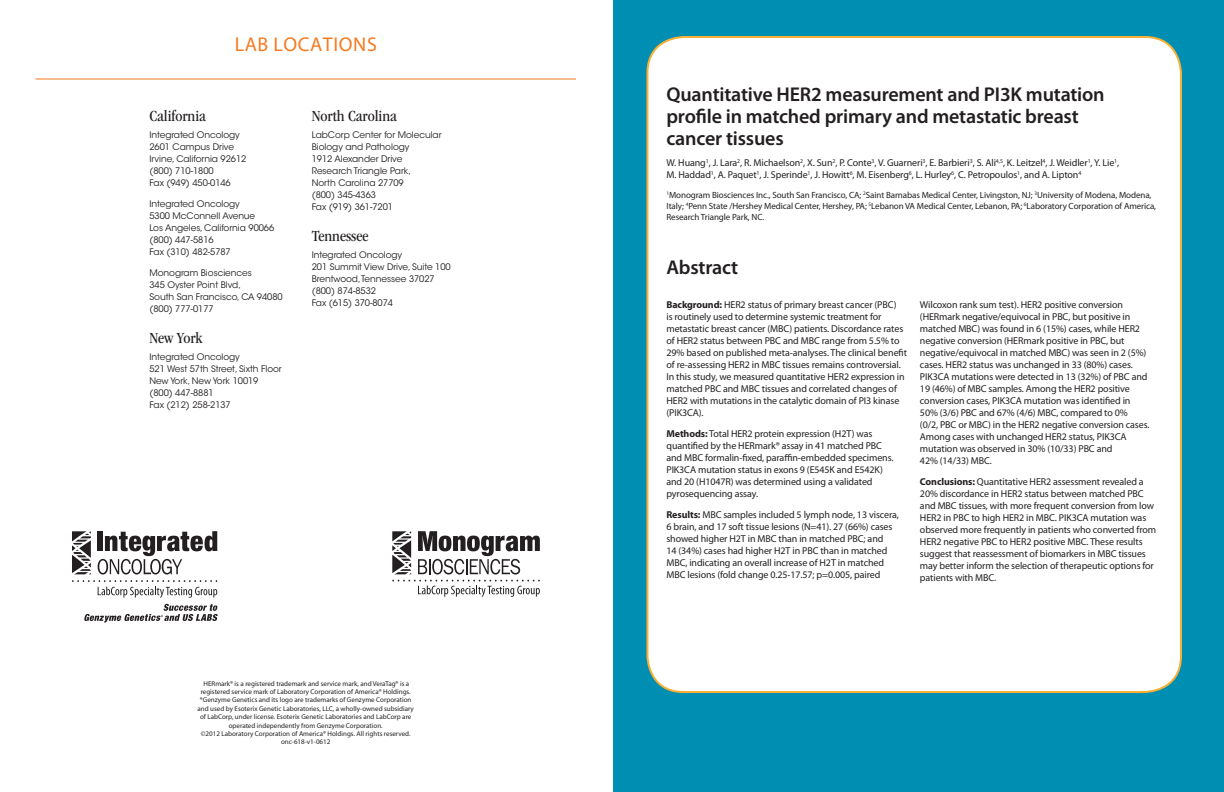
<style>
.page{position:relative;width:1224px;height:792px;background:#fff}
.page>*{position:absolute;margin:0;border:0;box-sizing:border-box;transform-origin:0 0}
.subhead{font:600 20px/22px "Myriad Pro";letter-spacing:-.01em;color:#231f20}
.t1{font:20px "Myriad Pro";letter-spacing:.03em;color:#f47b21}
.state{font:condensed 16px "ITC Garamond Std";letter-spacing:-.005em;color:#231f20}
.text{font:10px/12px "Myriad Pro";letter-spacing:-.01em;color:#231f20}
.authors{font:10px/12px "Myriad Pro";letter-spacing:-.01em;color:#231f20}
.t2{font:9px/12px "ITC Avant Garde Std";letter-spacing:-.005em;color:#231f20}
.footnotes{font:9px/10.8px "Myriad Pro";letter-spacing:-.01em;color:#231f20}
.t3{font:7px/8.4px "Myriad Pro";color:#231f20;text-align:center}
.s1{font-weight:700}
</style>
<div class="page">
<div style="left:613px;top:0;width:611px;height:792px;background:#008fb3"></div>
<div style="left:647px;top:37px;width:534px;height:655px;background:#fff;border-radius:36px"></div>
<svg style="left:392px;top:531px;width:148px;height:66px"></svg>
<hr style="left:35px;top:79px;width:541px;height:1px;background:#f47b21">
<svg style="left:72px;top:531px;width:145px;height:67px"></svg>
<svg style="left:84px;top:604px;width:134px;height:19px"></svg>
<p class="t1" style="left:235px;top:32px;width:144px">LAB LOCATIONS</p>
<p class="state" style="left:150px;top:107px;width:58px">California</p>
<p class="t2" style="left:150px;top:129px;width:92px">Integrated Oncology</p>
<p class="t2" style="left:150px;top:141px;width:86px">2601 Campus Drive</p>
<p class="t2" style="left:150px;top:153px;width:98px">Irvine, California 92612</p>
<p class="t2" style="left:150px;top:165px;width:66px">(800) 710-1800</p>
<p class="t2" style="left:150px;top:177px;width:83px">Fax (949) 450-0146</p>
<p class="t2" style="left:150px;top:198px;width:92px">Integrated Oncology</p>
<p class="t2" style="left:150px;top:210px;width:107px">5300 McConnell Avenue</p>
<p class="t2" style="left:150px;top:222px;width:126px">Los Angeles, California 90066</p>
<p class="t2" style="left:150px;top:234px;width:66px">(800) 447-5816</p>
<p class="t2" style="left:150px;top:246px;width:83px">Fax (310) 482-5787</p>
<p class="t2" style="left:150px;top:267px;width:104px">Monogram Biosciences</p>
<p class="t2" style="left:150px;top:279px;width:93px">345 Oyster Point Blvd,</p>
<p class="t2" style="left:150px;top:291px;width:135px">South San Francisco, CA 94080</p>
<p class="t2" style="left:150px;top:303px;width:66px">(800) 777-0177</p>
<p class="state" style="left:150px;top:329px;width:55px">New York</p>
<p class="t2" style="left:150px;top:351px;width:92px">Integrated Oncology</p>
<p class="t2" style="left:150px;top:363px;width:134px">521 West 57th Street, Sixth Floor</p>
<p class="t2" style="left:150px;top:375px;width:110px">New York, New York 10019</p>
<p class="t2" style="left:150px;top:387px;width:66px">(800) 447-8881</p>
<p class="t2" style="left:150px;top:399px;width:83px">Fax (212) 258-2137</p>
<p class="state" style="left:312px;top:107px;width:87px">North Carolina</p>
<p class="t2" style="left:312px;top:129px;width:131px">LabCorp Center for Molecular<br>Biology and Pathology</p>
<p class="t2" style="left:312px;top:153px;width:92px">1912 Alexander Drive</p>
<p class="t2" style="left:312px;top:165px;width:101px">Research Triangle Park,</p>
<p class="t2" style="left:312px;top:177px;width:94px">North Carolina 27709</p>
<p class="t2" style="left:312px;top:189px;width:66px">(800) 345-4363</p>
<p class="t2" style="left:312px;top:201px;width:83px">Fax (919) 361-7201</p>
<p class="state" style="left:312px;top:227px;width:58px">Tennessee</p>
<p class="t2" style="left:312px;top:249px;width:92px">Integrated Oncology</p>
<p class="t2" style="left:312px;top:261px;width:140px">201 Summit View Drive, Suite 100</p>
<p class="t2" style="left:312px;top:273px;width:125px">Brentwood, Tennessee 37027</p>
<p class="t2" style="left:312px;top:285px;width:66px">(800) 874-8532</p>
<p class="t2" style="left:312px;top:297px;width:83px">Fax (615) 370-8074</p>
<p class="t3" style="left:201px;top:679px;width:212px">HERmark® is a registered trademark and service mark, and VeraTag® is a registered service mark of Laboratory Corporation of America® Holdings.</p>
<p class="t3" style="left:198px;top:696px;width:218px">*Genzyme Genetics and its logo are trademarks of Genzyme Corporation and used by Esoterix Genetic Laboratories, LLC, a wholly-owned subsidiary of LabCorp, under license. Esoterix Genetic Laboratories and LabCorp are operated independently from Genzyme Corporation.</p>
<p class="t3" style="left:201px;top:729px;width:211px">©2012 Laboratory Corporation of America® Holdings. All rights reserved.</p>
<p class="t3" style="left:281px;top:738px;width:51px">onc-618-v1-0612</p>
<p class="subhead" style="left:666px;top:83px;width:440px">Quantitative HER2 measurement and PI3K mutation profile in matched primary and metastatic breast cancer tissues</p>
<p class="authors" style="left:666px;top:157px;width:454px">W. Huang<sup>1</sup>, J. Lara<sup>2</sup>, R. Michaelson<sup>2</sup>, X. Sun<sup>2</sup>, P. Conte<sup>3</sup>, V. Guarneri<sup>3</sup>, E. Barbieri<sup>3</sup>, S. Ali<sup>4,5</sup>, K. Leitzel<sup>4</sup>, J. Weidler<sup>1</sup>, Y. Lie<sup>1</sup>,<br>M. Haddad<sup>1</sup>, A. Paquet<sup>1</sup>, J. Sperinde<sup>1</sup>, J. Howitt<sup>6</sup>, M. Eisenberg<sup>6</sup>, L. Hurley<sup>6</sup>, C. Petropoulos<sup>1</sup>, and A. Lipton<sup>4</sup></p>
<p class="footnotes" style="left:666px;top:190px;width:491px"><sup>1</sup>Monogram Biosciences Inc., South San Francisco, CA; <sup>2</sup>Saint Barnabas Medical Center, Livingston, NJ; <sup>3</sup>University of Modena, Modena,<br>Italy; <sup>4</sup>Penn State /Hershey Medical Center, Hershey, PA; <sup>5</sup>Lebanon VA Medical Center, Lebanon, PA; <sup>6</sup>Laboratory Corporation of America,<br>Research Triangle Park, NC.</p>
<p class="subhead" style="left:666px;top:256px;width:73px">Abstract</p>
<p class="text" style="left:666px;top:298px;width:242px"><span class="s1">Background:</span> HER2 status of primary breast cancer (PBC)<br>is routinely used to determine systemic treatment for metastatic breast cancer (MBC) patients. Discordance rates of HER2 status between PBC and MBC range from 5.5% to 29% based on published meta-analyses. The clinical benefit of re-assessing HER2 in MBC tissues remains controversial.<br>In this study, we measured quantitative HER2 expression in matched PBC and MBC tissues and correlated changes of HER2 with mutations in the catalytic domain of PI3 kinase (PIK3CA).</p>
<p class="text" style="left:666px;top:427px;width:229px"><span class="s1">Methods:</span> Total HER2 protein expression (H2T) was quantified by the HERmark® assay in 41 matched PBC and MBC formalin-fixed, paraffin-embedded specimens.<br>PIK3CA mutation status in exons 9 (E545K and E542K) and 20 (H1047R) was determined using a validated pyrosequencing assay.</p>
<p class="text" style="left:666px;top:508px;width:234px"><span class="s1">Results:</span> MBC samples included 5 lymph node, 13 viscera, 6 brain, and 17 soft tissue lesions (N=41). 27 (66%) cases showed higher H2T in MBC than in matched PBC; and<br>14 (34%) cases had higher H2T in PBC than in matched MBC, indicating an overall increase of H2T in matched MBC lesions (fold change 0.25-17.57; p=0.005, paired</p>
<p class="text" style="left:920px;top:298px;width:231px">Wilcoxon rank sum test). HER2 positive conversion (HERmark negative/equivocal in PBC, but positive in matched MBC) was found in 6 (15%) cases, while HER2 negative conversion (HERmark positive in PBC, but negative/equivocal in matched MBC) was seen in 2 (5%) cases. HER2 status was unchanged in 33 (80%) cases.<br>PIK3CA mutations were detected in 13 (32%) of PBC and 19 (46%) of MBC samples. Among the HER2 positive conversion cases, PIK3CA mutation was identified in 50% (3/6) PBC and 67% (4/6) MBC, compared to 0%<br>(0/2, PBC or MBC) in the HER2 negative conversion cases.<br>Among cases with unchanged HER2 status, PIK3CA mutation was observed in 30% (10/33) PBC and<br>42% (14/33) MBC.</p>
<p class="text" style="left:920px;top:475px;width:238px"><span class="s1">Conclusions:</span> Quantitative HER2 assessment revealed a 20% discordance in HER2 status between matched PBC and MBC tissues, with more frequent conversion from low HER2 in PBC to high HER2 in MBC. PIK3CA mutation was observed more frequently in patients who converted from HER2 negative PBC to HER2 positive MBC. These results suggest that reassessment of biomarkers in MBC tissues may better inform the selection of therapeutic options for patients with MBC.</p>
</div>
